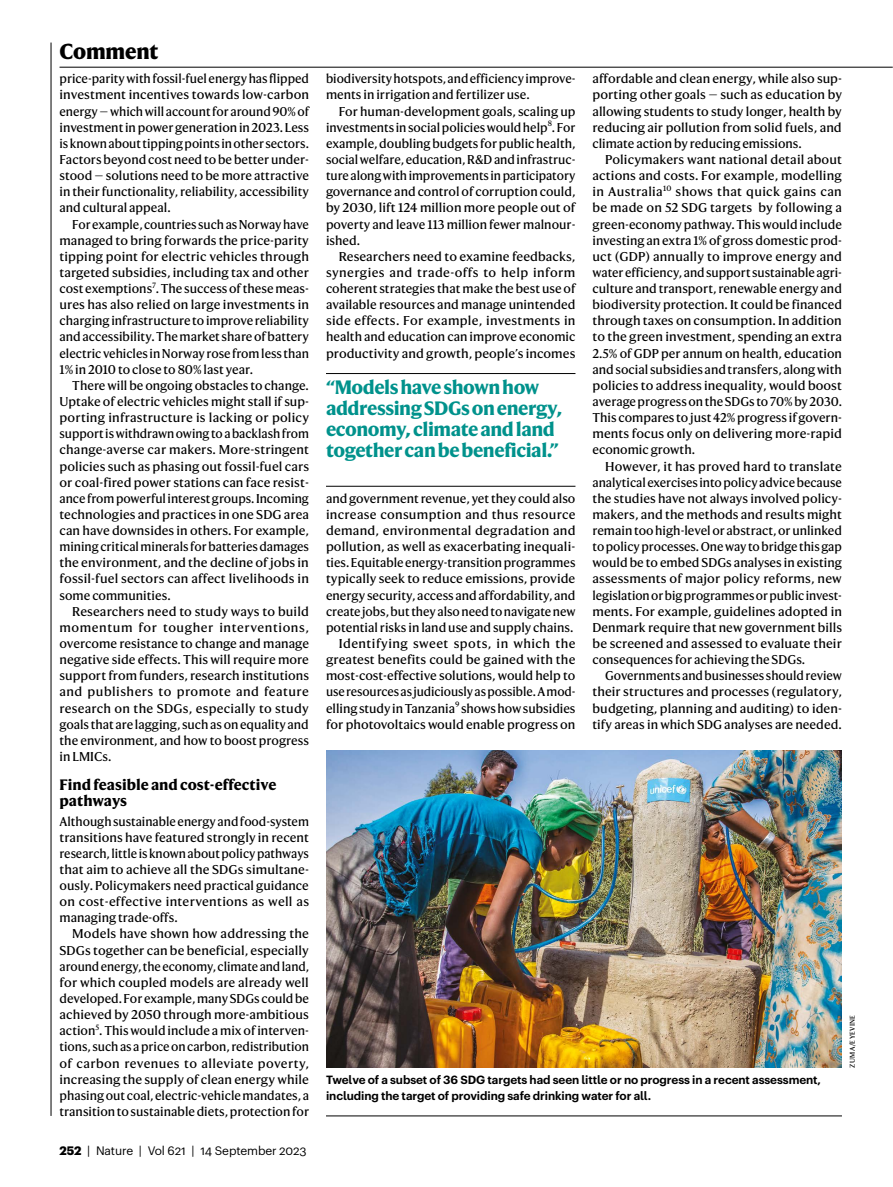
<style>
.page{position:relative;width:893px;height:1187px;background:#fff}
.page>*{position:absolute;margin:0;border:0;box-sizing:border-box;transform-origin:0 0}
.t1{font:800 21px "Harding";letter-spacing:-.01em;color:#000}
.t2{font:700 18.75px/21px "Harding Text";letter-spacing:-.025em;color:#00928c}
.t3{font:700 14.7px/16.2px "Harding Text";color:#000}
.t4{font:12.3px/16.2px "Harding Text";color:#000;text-align:justify}
.t5{font:12px "Graphik Naturel";letter-spacing:-.01em;color:#000}
.t6{font:600 11.7px/16px "Graphik Naturel";letter-spacing:-.005em;color:#000}
.t7{font:6.75px "Harding Text";letter-spacing:.05em;color:#000}
.s1{font-weight:700}
</style>
<div class="page">
<img style="left:326px;top:750px;width:516px;height:317px">
<hr style="left:326px;top:486px;width:249px;height:1px;background:#000">
<hr style="left:326px;top:373px;width:249px;height:1px;background:#000">
<hr style="left:326px;top:1115px;width:516px;height:1px;background:#000">
<hr style="left:51px;top:43px;width:1px;height:1072px;background:#000">
<hr style="left:60px;top:67px;width:833px;height:1px;background:#000">
<h1 class="t1" style="left:60px;top:39px;width:101px">Comment</h1>
<p class="t4" style="left:60px;top:71px;width:251px">price-parity with fossil-fuel energy has flipped investment incentives towards low-carbon energy — which will account for around 90% of investment in power generation in 2023. Less is known about tipping points in other sectors.<br>Factors beyond cost need to be better under&shy;stood — solutions need to be more attractive in their functionality, reliability, accessibility and cultural appeal.</p>
<p class="t4" style="left:60px;top:216px;width:251px;text-indent:13px">For example, countries such as Norway have managed to bring forwards the price-parity tipping point for electric vehicles through targeted subsidies, including tax and other cost exemptions<sup>7</sup>. The success of these meas&shy;ures has also relied on large investments in charging infrastructure to improve reliability and accessibility. The market share of battery electric vehicles in Norway rose from less than 1% in 2010 to close to 80% last year.</p>
<p class="t4" style="left:60px;top:377px;width:251px;text-indent:13px">There will be ongoing obstacles to change.<br>Uptake of electric vehicles might stall if sup&shy;porting infrastructure is lacking or policy support is withdrawn owing to a backlash from change-averse car makers. More-stringent policies such as phasing out fossil-fuel cars or coal-fired power stations can face resist&shy;ance from powerful interest groups. Incoming technologies and practices in one SDG area can have downsides in others. For example, mining critical minerals for batteries damages the environment, and the decline of jobs in fossil-fuel sectors can affect livelihoods in some communities.</p>
<p class="t4" style="left:60px;top:603px;width:251px;text-indent:13px">Researchers need to study ways to build momentum for tougher interventions, overcome resistance to change and manage negative side effects. This will require more support from funders, research institutions and publishers to promote and feature research on the SDGs, especially to study goals that are lagging, such as on equality and the environment, and how to boost progress in LMICs.</p>
<p class="t3" style="left:60px;top:777px;width:218px">Find feasible and cost-effective pathways</p>
<p class="t4" style="left:60px;top:813px;width:251px">Although sustainable energy and food-system transitions have featured strongly in recent research, little is known about policy pathways that aim to achieve all the SDGs simultane&shy;ously. Policymakers need practical guidance on cost-effective interventions as well as managing trade-offs.</p>
<p class="t4" style="left:60px;top:926px;width:251px;text-indent:13px">Models have shown how addressing the SDGs together can be beneficial, especially around energy, the economy, climate and land, for which coupled models are already well developed. For example, many SDGs could be achieved by 2050 through more-ambitious action<sup>5</sup>. This would include a mix of interven&shy;tions, such as a price on carbon, redistribution of carbon revenues to alleviate poverty, increasing the supply of clean energy while phasing out coal, electric-vehicle mandates, a transition to sustainable diets, protection for</p>
<p class="t5" style="left:60px;top:1141px;width:249px"><span class="s1">252</span> | Nature | Vol 621 | 14 September 2023</p>
<p class="t4" style="left:326px;top:71px;width:251px">biodiversity hotspots, and efficiency improve&shy;ments in irrigation and fertilizer use.</p>
<p class="t4" style="left:326px;top:103px;width:251px;text-indent:13px">For human-development goals, scaling up investments in social policies would help<sup>8</sup>. For example, doubling budgets for public health, social welfare, education, R&amp;D and infrastruc&shy;ture along with improvements in participatory governance and control of corruption could, by 2030, lift 124 million more people out of poverty and leave 113 million fewer malnour&shy;ished.</p>
<p class="t4" style="left:326px;top:248px;width:251px;text-indent:13px">Researchers need to examine feedbacks, synergies and trade-offs to help inform coherent strategies that make the best use of available resources and manage unintended side effects. For example, investments in health and education can improve economic productivity and growth, people’s incomes</p>
<h2 class="t2" style="left:326px;top:377px;width:238px">“Models have shown how addressing SDGs on energy, economy, climate and land together can be beneficial.”</h2>
<p class="t4" style="left:326px;top:490px;width:251px;text-align:right">and government revenue, yet they could also increase consumption and thus resource demand, environmental degradation and pollution, as well as exacerbating inequali&shy;ties. Equitable energy-transition programmes typically seek to reduce emissions, provide energy security, access and affordability, and create jobs, but they also need to navigate new potential risks in land use and supply chains.<br>Identifying sweet spots, in which the greatest benefits could be gained with the most-cost-effective solutions, would help to use resources as judiciously as possible. A mod&shy;elling study in Tanzania<sup>9</sup> shows how subsidies for photovoltaics would enable progress on</p>
<p class="t4" style="left:592px;top:71px;width:251px">affordable and clean energy, while also sup&shy;porting other goals — such as education by allowing students to study longer, health by reducing air pollution from solid fuels, and climate action by reducing emissions.</p>
<p class="t4" style="left:592px;top:152px;width:251px;text-indent:13px">Policymakers want national detail about actions and costs. For example, modelling in Australia<sup>10</sup> shows that quick gains can be made on 52 SDG targets by following a green-economy pathway. This would include investing an extra 1% of gross domestic prod&shy;uct (GDP) annually to improve energy and water efficiency, and support sustainable agri&shy;culture and transport, renewable energy and biodiversity protection. It could be financed through taxes on consumption. In addition to the green investment, spending an extra 2.5% of GDP per annum on health, education and social subsidies and transfers, along with policies to address inequality, would boost average progress on the SDGs to 70% by 2030.<br>This compares to just 42% progress if govern&shy;ments focus only on delivering more-rapid economic growth.</p>
<p class="t4" style="left:592px;top:458px;width:251px;text-indent:13px">However, it has proved hard to translate analytical exercises into policy advice because the studies have not always involved policy&shy;makers, and the methods and results might remain too high-level or abstract, or unlinked to policy processes. One way to bridge this gap would be to embed SDGs analyses in existing assessments of major policy reforms, new legislation or big programmes or public invest&shy;ments. For example, guidelines adopted in Denmark require that new government bills be screened and assessed to evaluate their consequences for achieving the SDGs.</p>
<p class="t4" style="left:592px;top:668px;width:251px;text-indent:13px">Governments and businesses should review their structures and processes (regulatory, budgeting, planning and auditing) to iden&shy;tify areas in which SDG analyses are needed.</p>
<p class="t7" style="left:848px;top:1067px;width:54px;rotate:-90deg">ZUMA/EYEVINE</p>
<p class="t6" style="left:326px;top:1070px;width:497px">Twelve of a subset of 36 SDG targets had seen little or no progress in a recent assessment, including the target of providing safe drinking water for all.</p>
</div>
